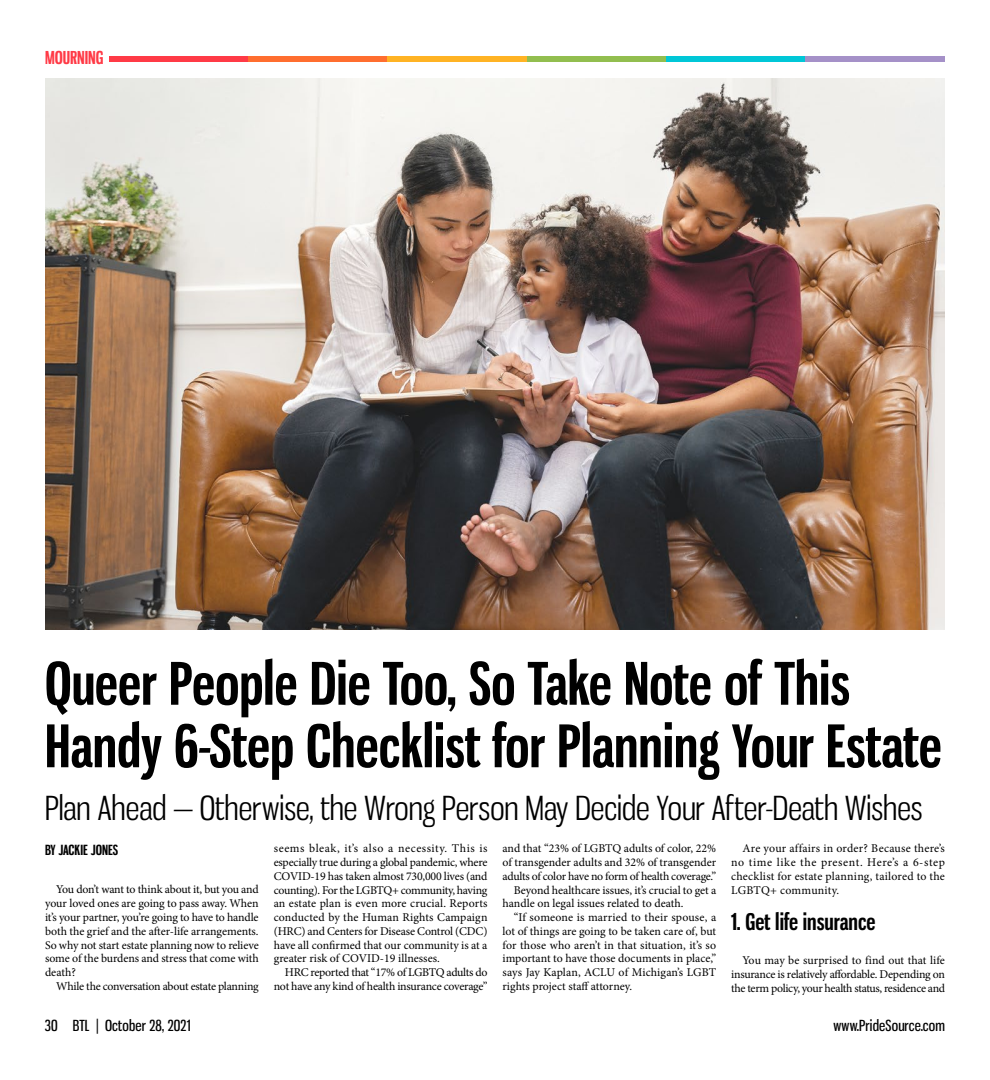
<style>
.page{position:relative;width:990px;height:1080px;background:#fff}
.page>*{position:absolute;margin:0;border:0;box-sizing:border-box;transform-origin:0 0}
.t1{font:700 57.5px/62.5px "Gnuolane Rg";color:#000}
.t2{font:32.5px "Gnuolane Bk";color:#000}
.t3{font:700 22.5px "Gnuolane Rg";color:#000}
.t4{font:700 17.5px "Gnuolane Rg";color:#ff3a46}
.t5{font:15px "Gnuolane Rg";letter-spacing:.01em;color:#000}
.t6{font:700 13.75px "Gnuolane Rg";color:#000}
.t7{font:11.88px/13.8px "Minion Pro";letter-spacing:-.005em;color:#000;text-align:justify}
.t8{font:11.88px/13.8px "Minion Pro";letter-spacing:-.025em;color:#000;text-align:right}
</style>
<div class="page">
<img style="left:45px;top:79px;width:900px;height:551px">
<div style="left:109px;top:56px;width:139px;height:6px;background:#ff3a46"></div>
<div style="left:248px;top:56px;width:140px;height:6px;background:#ff6e2f"></div>
<div style="left:388px;top:56px;width:139px;height:6px;background:#ffb324"></div>
<div style="left:527px;top:56px;width:139px;height:6px;background:#92be4f"></div>
<div style="left:666px;top:56px;width:140px;height:6px;background:#00c7d7"></div>
<div style="left:806px;top:56px;width:139px;height:6px;background:#a591c8"></div>
<h3 class="t4" style="left:45px;top:47px;width:60px">MOURNING</h3>
<h1 class="t1" style="left:45px;top:652px;width:898px">Queer People Die Too, So Take Note of This<br>Handy 6-Step Checklist for Planning Your Estate</h1>
<h2 class="t2" style="left:45px;top:788px;width:879px">Plan Ahead — Otherwise, the Wrong Person May Decide Your After-Death Wishes</h2>
<p class="t6" style="left:45px;top:841px;width:75px">BY JACKIE JONES</p>
<p class="t7" style="left:45px;top:883px;width:215px;text-indent:11px">You don’t want to think about it, but you and your loved ones are going to pass away. When it’s your partner, you’re going to have to handle both the grief and the after-life arrangements.<br>So why not start estate planning now to relieve some of the burdens and stress that come with death?</p>
<p class="t8" style="left:56px;top:979px;width:204px">While the conversation about estate planning</p>
<p class="t7" style="left:503px;top:842px;width:215px">and that “23% of LGBTQ adults of color, 22%</p>
<p class="t7" style="left:503px;top:856px;width:215px">of transgender adults and 32% of transgender</p>
<p class="t8" style="left:503px;top:869px;width:215px">adults of color have no form of health coverage.”</p>
<p class="t7" style="left:514px;top:883px;width:204px">Beyond healthcare issues, it’s crucial to get a</p>
<p class="t7" style="left:503px;top:897px;width:183px">handle on legal issues related to death.</p>
<p class="t7" style="left:514px;top:911px;width:204px">“If someone is married to their spouse, a</p>
<p class="t7" style="left:503px;top:924px;width:215px">lot of things are going to be taken care of, but</p>
<p class="t7" style="left:503px;top:938px;width:215px">for those who aren’t in that situation, it’s so</p>
<p class="t7" style="left:503px;top:952px;width:215px">important to have those documents in place,”</p>
<p class="t7" style="left:503px;top:966px;width:215px">says Jay Kaplan, ACLU of Michigan’s LGBT</p>
<p class="t7" style="left:503px;top:979px;width:131px">rights project staff attorney.</p>
<p class="t7" style="left:274px;top:842px;width:215px">seems bleak, it’s also a necessity. This is especially true during a global pandemic, where COVID-19 has taken almost 730,000 lives (and counting). For the LGBTQ+ community, having an estate plan is even more crucial. Reports conducted by the Human Rights Campaign (HRC) and Centers for Disease Control (CDC) have all confirmed that our community is at a greater risk of COVID-19 illnesses.</p>
<p class="t8" style="left:274px;top:966px;width:215px">HRC reported that “17% of LGBTQ adults do not have any kind of health insurance coverage”</p>
<p class="t7" style="left:731px;top:842px;width:215px;text-indent:11px">Are your affairs in order? Because there’s no time like the present. Here’s a 6-step checklist for estate planning, tailored to the LGBTQ+ community.</p>
<h3 class="t3" style="left:731px;top:908px;width:146px">1. Get life insurance</h3>
<p class="t7" style="left:731px;top:954px;width:215px;text-indent:11px">You may be surprised to find out that life insurance is relatively affordable. Depending on the term policy, your health status, residence and</p>
<p class="t5" style="left:45px;top:1016px;width:147px">30 BTL | October 28, 2021</p>
<p class="t5" style="left:834px;top:1016px;width:113px">www.PrideSource.com</p>
</div>
